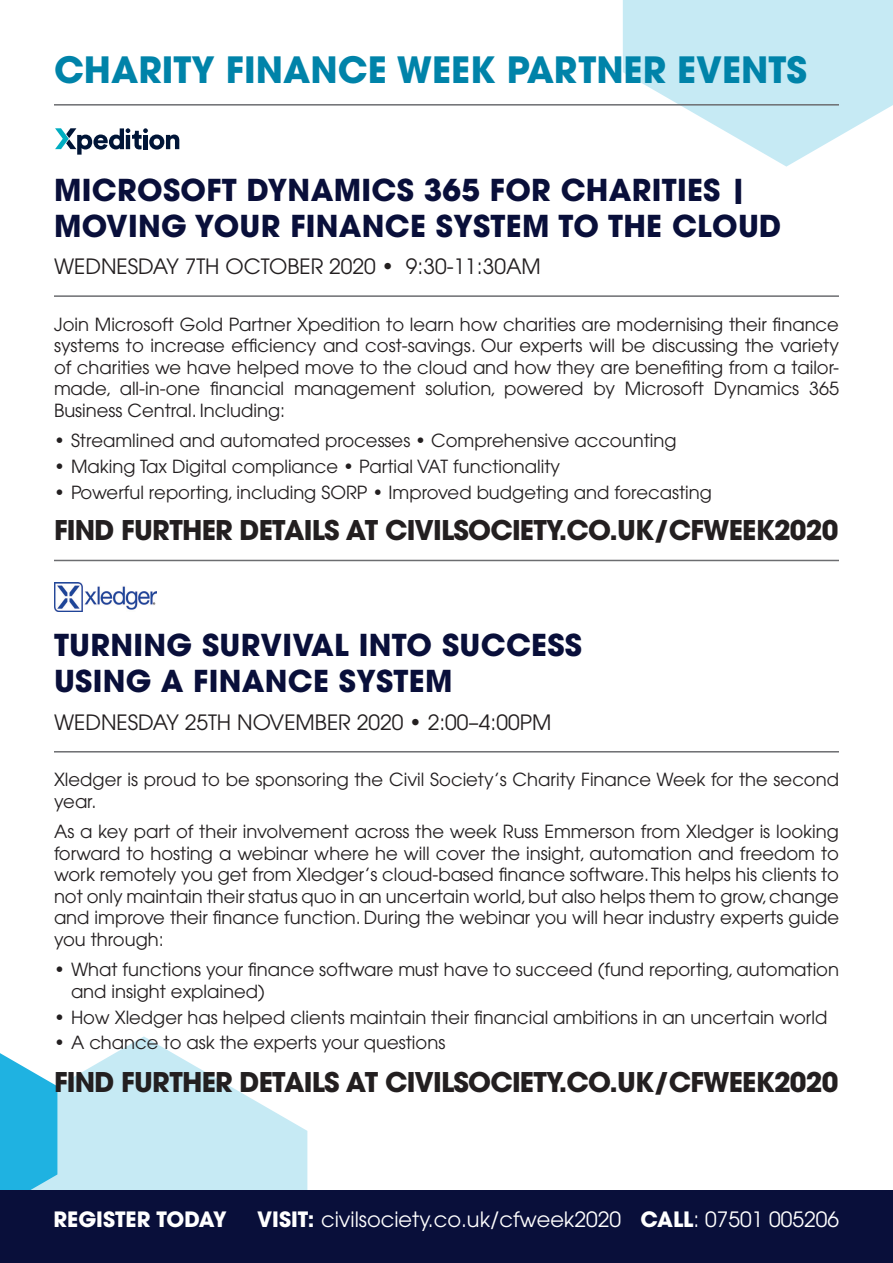
<style>
.page{position:relative;width:893px;height:1263px;background:#fff}
.page>*{position:absolute;margin:0;border:0;box-sizing:border-box;transform-origin:0 0}
.t1{font:700 36px "Avant Garde";color:#0083a9}
.t2{font:700 30px/36px "Avant Garde";letter-spacing:.01em;color:#090f3a}
.t3{font:700 27px "Avant Garde";letter-spacing:-.03em;color:#231f20}
.t4{font:21px "Avant Garde";color:#231f20}
.t5{font:21px "Avant Garde";color:#fff}
.t6{font:700 21px "Avant Garde";color:#fff}
.t7{font:18px/21.6px "Avant Garde";color:#231f20;text-align:justify}
.s1{font-weight:700}
</style>
<div class="page">
<svg style="left:623px;top:0;width:270px;height:167px"></svg>
<svg style="left:57px;top:1036px;width:250px;height:154px;fill:#c6eaf4"></svg>
<svg style="left:0;top:1053px;width:57px;height:137px;background:#3ebce5"></svg>
<div style="left:0;top:1190px;width:893px;height:73px;background:#090f3a"></div>
<hr style="left:54px;top:295px;width:785px;height:2px;background:#6c6d70">
<hr style="left:54px;top:751px;width:785px;height:1px;background:#6c6d70">
<hr style="left:54px;top:104px;width:785px;height:2px;background:#6c6d70">
<hr style="left:54px;top:560px;width:785px;height:1px;background:#6c6d70">
<svg style="left:55px;top:128px;width:124px;height:27px"></svg>
<img style="left:54px;top:582px;width:102px;height:29px">
<h1 class="t1" style="left:54px;top:46px;width:755px">CHARITY FINANCE WEEK PARTNER EVENTS</h1>
<h2 class="t2" style="left:54px;top:171px;width:729px">MICROSOFT DYNAMICS 365 FOR CHARITIES |<br>MOVING YOUR FINANCE SYSTEM TO THE CLOUD</h2>
<p class="t4" style="left:54px;top:254px;width:488px">WEDNESDAY 7TH OCTOBER 2020 • 9:30-11:30AM</p>
<p class="t7" style="left:54px;top:313px;width:787px">Join Microsoft Gold Partner Xpedition to learn how charities are modernising their finance systems to increase efficiency and cost-savings. Our experts will be discussing the variety of charities we have helped move to the cloud and how they are benefiting from a tailor&shy;made, all-in-one financial management solution, powered by Microsoft Dynamics 365<br>Business Central. Including:</p>
<p class="t7" style="left:54px;top:430px;width:624px">• Streamlined and automated processes • Comprehensive accounting</p>
<p class="t7" style="left:54px;top:456px;width:508px">• Making Tax Digital compliance • Partial VAT functionality</p>
<p class="t7" style="left:54px;top:481px;width:659px">• Powerful reporting, including SORP • Improved budgeting and forecasting</p>
<h3 class="t3" style="left:54px;top:512px;width:786px">FIND FURTHER DETAILS AT CIVILSOCIETY.CO.UK/CFWEEK2020</h3>
<h2 class="t2" style="left:54px;top:627px;width:530px">TURNING SURVIVAL INTO SUCCESS<br>USING A FINANCE SYSTEM</h2>
<p class="t4" style="left:54px;top:710px;width:499px">WEDNESDAY 25TH NOVEMBER 2020 • 2:00–4:00PM</p>
<p class="t7" style="left:54px;top:769px;width:786px">Xledger is proud to be sponsoring the Civil Society’s Charity Finance Week for the second year.</p>
<p class="t7" style="left:54px;top:820px;width:786px">As a key part of their involvement across the week Russ Emmerson from Xledger is looking forward to hosting a webinar where he will cover the insight, automation and freedom to work remotely you get from Xledger’s cloud-based finance software. This helps his clients to not only maintain their status quo in an uncertain world, but also helps them to grow, change and improve their finance function. During the webinar you will hear industry experts guide you through:</p>
<p class="t7" style="left:71px;top:959px;width:769px;text-indent:-17px">• What functions your finance software must have to succeed (fund reporting, automation and insight explained)</p>
<p class="t7" style="left:54px;top:1006px;width:775px">• How Xledger has helped clients maintain their financial ambitions in an uncertain world</p>
<p class="t7" style="left:54px;top:1032px;width:393px">• A chance to ask the experts your questions</p>
<h3 class="t3" style="left:54px;top:1064px;width:786px">FIND FURTHER DETAILS AT CIVILSOCIETY.CO.UK/CFWEEK2020</h3>
<p class="t6" style="left:54px;top:1205px;width:175px">REGISTER TODAY</p>
<p class="t5" style="left:257px;top:1207px;width:583px"><span class="s1">VISIT:</span> civilsociety.co.uk/cfweek2020 <span class="s1">CALL</span>: 07501 005206</p>
</div>
